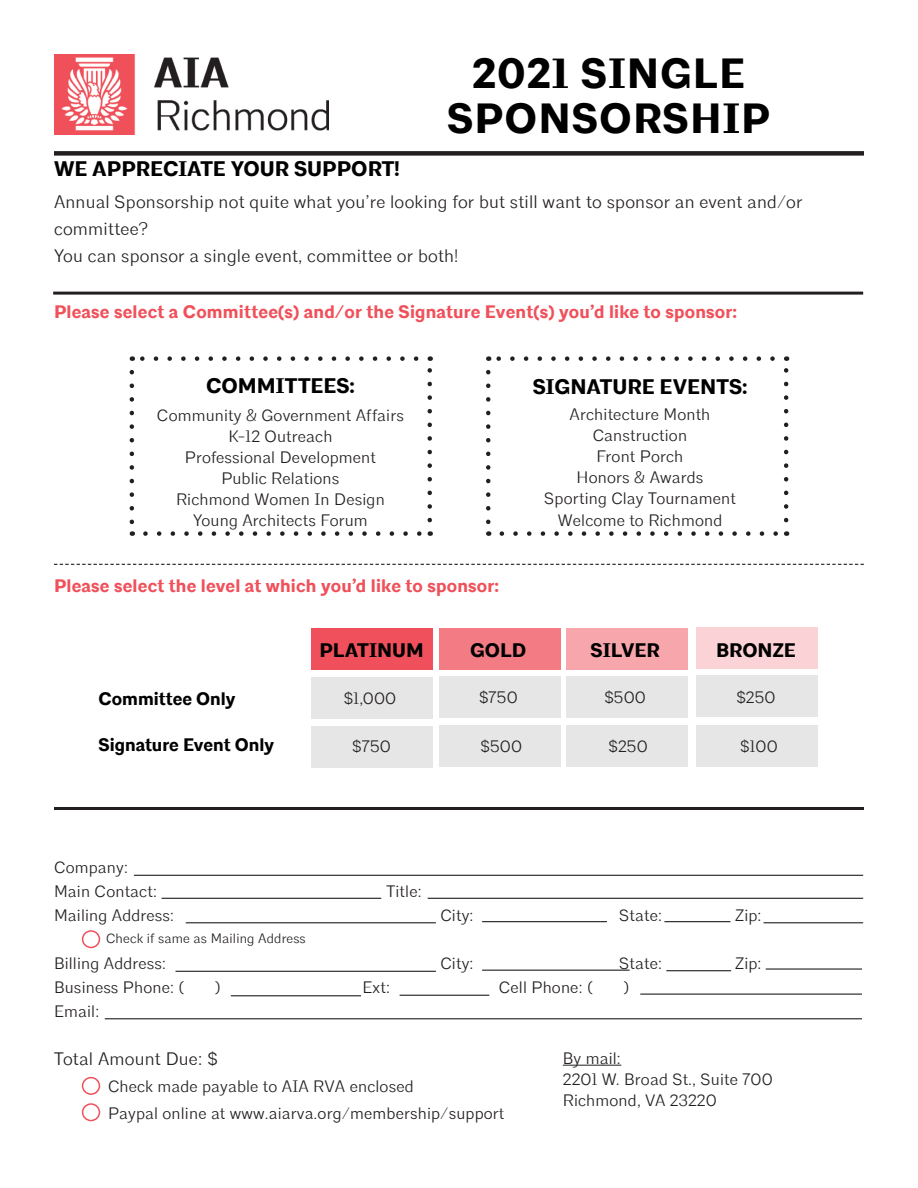
<style>
.page{position:relative;width:918px;height:1188px;background:#fff}
.page>*{position:absolute;margin:0;border:0;box-sizing:border-box;transform-origin:0 0}
.t1{font:700 42px/45px "Architype";letter-spacing:.025em;color:#000;text-align:center}
.t2{font:700 21px "Architype";color:#000}
.t3{font:700 19.5px "Architype";color:#000}
.t4{font:300 18px/27px "Architype";letter-spacing:.01em;color:#231f20}
.t5{font:700 18px "Architype";letter-spacing:.01em;color:#f0505a}
.t6{font:700 18px "Architype";color:#000}
.t7{font:300 16.5px/27px "Architype";letter-spacing:.01em;color:#231f20}
.t8{font:300 13.5px "Architype";letter-spacing:.01em;color:#231f20}
</style>
<div class="page">
<img style="left:54px;top:54px;width:274px;height:81px">
<hr style="left:53px;top:292px;width:810px;height:3px;background:#231f20">
<div style="left:54px;top:151px;width:810px;height:5px;background:#231f20"></div>
<svg style="left:54px;top:564px;width:810px;height:1px"></svg>
<div style="left:82px;top:1077px;width:18px;height:18px;border:2px solid #f0505a;border-radius:50%"></div>
<div style="left:82px;top:1103px;width:18px;height:18px;border:2px solid #f0505a;border-radius:50%"></div>
<hr style="left:563px;top:1065px;width:58px;height:1px;background:#231f20">
<hr style="left:134px;top:875px;width:729px;height:1px;background:#231f20">
<hr style="left:162px;top:898px;width:219px;height:1px;background:#231f20">
<hr style="left:186px;top:922px;width:250px;height:1px;background:#231f20">
<hr style="left:176px;top:971px;width:260px;height:1px;background:#231f20">
<hr style="left:428px;top:898px;width:435px;height:1px;background:#231f20">
<hr style="left:482px;top:921px;width:125px;height:1px;background:#231f20">
<hr style="left:482px;top:970px;width:148px;height:1px;background:#231f20">
<hr style="left:664px;top:921px;width:66px;height:1px;background:#231f20">
<hr style="left:666px;top:970px;width:65px;height:1px;background:#231f20">
<hr style="left:764px;top:922px;width:99px;height:1px;background:#231f20">
<hr style="left:766px;top:968px;width:96px;height:2px;background:#231f20">
<hr style="left:231px;top:995px;width:130px;height:1px;background:#231f20">
<hr style="left:400px;top:995px;width:89px;height:1px;background:#231f20">
<hr style="left:640px;top:994px;width:222px;height:1px;background:#231f20">
<hr style="left:105px;top:1018px;width:757px;height:1px;background:#231f20">
<div style="left:82px;top:930px;width:18px;height:18px;border:2px solid #f0505a;border-radius:50%"></div>
<div style="left:439px;top:677px;width:122px;height:41px;background:#e6e6e6"></div>
<div style="left:439px;top:726px;width:122px;height:41px;background:#e6e6e6"></div>
<div style="left:439px;top:628px;width:122px;height:41px;background:#f37b83"></div>
<div style="left:567px;top:677px;width:121px;height:41px;background:#e6e6e6"></div>
<div style="left:567px;top:726px;width:121px;height:41px;background:#e6e6e6"></div>
<div style="left:567px;top:628px;width:121px;height:41px;background:#f7a7ac"></div>
<div style="left:696px;top:676px;width:122px;height:41px;background:#e6e6e6"></div>
<div style="left:696px;top:725px;width:122px;height:41px;background:#e6e6e6"></div>
<div style="left:696px;top:628px;width:122px;height:41px;background:#fbd3d6"></div>
<div style="left:311px;top:677px;width:121px;height:41px;background:#e6e6e6"></div>
<div style="left:311px;top:726px;width:121px;height:41px;background:#e6e6e6"></div>
<div style="left:311px;top:629px;width:121px;height:41px;background:#f0505b"></div>
<svg style="left:502px;top:531px;width:276px;height:5px"></svg>
<svg style="left:496px;top:356px;width:277px;height:5px"></svg>
<svg style="left:486px;top:372px;width:4px;height:164px"></svg>
<svg style="left:784px;top:356px;width:4px;height:164px"></svg>
<svg style="left:145px;top:531px;width:277px;height:5px"></svg>
<svg style="left:140px;top:356px;width:276px;height:5px"></svg>
<svg style="left:130px;top:372px;width:4px;height:164px"></svg>
<svg style="left:428px;top:356px;width:4px;height:164px"></svg>
<hr style="left:54px;top:807px;width:810px;height:3px;background:#231f20">
<p class="t2" style="left:54px;top:156px;width:347px">WE APPRECIATE YOUR SUPPORT!</p>
<p class="t1" style="left:447px;top:52px;width:325px">2021 SINGLE<br>SPONSORSHIP</p>
<p class="t4" style="left:54px;top:188px;width:750px">Annual Sponsorship not quite what you’re looking for but still want to sponsor an event and/or committee?</p>
<p class="t4" style="left:54px;top:242px;width:406px">You can sponsor a single event, committee or both!</p>
<p class="t5" style="left:54px;top:301px;width:684px">Please select a Committee(s) and/or the Signature Event(s) you’d like to sponsor:</p>
<p class="t2" style="left:206px;top:373px;width:150px">COMMITTEES:</p>
<p class="t2" style="left:533px;top:374px;width:216px">SIGNATURE EVENTS:</p>
<p class="t7" style="left:157px;top:402px;width:249px">Community &amp; Government Affairs</p>
<p class="t7" style="left:228px;top:423px;width:106px">K-12 Outreach</p>
<p class="t7" style="left:185px;top:444px;width:193px">Professional Development</p>
<p class="t7" style="left:221px;top:465px;width:120px">Public Relations</p>
<p class="t7" style="left:176px;top:486px;width:210px">Richmond Women In Design</p>
<p class="t7" style="left:193px;top:507px;width:176px">Young Architects Forum</p>
<p class="t5" style="left:54px;top:575px;width:446px">Please select the level at which you’d like to sponsor:</p>
<p class="t7" style="left:570px;top:401px;width:142px">Architecture Month</p>
<p class="t7" style="left:593px;top:422px;width:96px">Canstruction</p>
<p class="t7" style="left:597px;top:443px;width:88px">Front Porch</p>
<p class="t7" style="left:577px;top:464px;width:128px">Honors &amp; Awards</p>
<p class="t7" style="left:544px;top:485px;width:193px">Sporting Clay Tournament</p>
<p class="t7" style="left:558px;top:507px;width:166px">Welcome to Richmond</p>
<p class="t3" style="left:319px;top:638px;width:106px">PLATINUM</p>
<p class="t3" style="left:470px;top:639px;width:58px">GOLD</p>
<p class="t3" style="left:590px;top:638px;width:71px">SILVER</p>
<p class="t3" style="left:716px;top:638px;width:81px">BRONZE</p>
<p class="t6" style="left:99px;top:687px;width:139px">Committee Only</p>
<p class="t7" style="left:344px;top:685px;width:54px">$1,000</p>
<p class="t7" style="left:479px;top:684px;width:40px">$750</p>
<p class="t7" style="left:604px;top:684px;width:43px">$500</p>
<p class="t7" style="left:736px;top:684px;width:41px">$250</p>
<p class="t6" style="left:99px;top:734px;width:177px">Signature Event Only</p>
<p class="t7" style="left:352px;top:733px;width:40px">$750</p>
<p class="t7" style="left:481px;top:733px;width:43px">$500</p>
<p class="t7" style="left:608px;top:733px;width:41px">$250</p>
<p class="t7" style="left:740px;top:733px;width:39px">$100</p>
<p class="t7" style="left:54px;top:854px;width:76px">Company:</p>
<p class="t7" style="left:54px;top:878px;width:105px">Main Contact:</p>
<p class="t7" style="left:387px;top:878px;width:37px">Title:</p>
<p class="t7" style="left:54px;top:902px;width:122px">Mailing Address:</p>
<p class="t7" style="left:441px;top:902px;width:35px">City:</p>
<p class="t7" style="left:619px;top:902px;width:45px">State:</p>
<p class="t7" style="left:735px;top:902px;width:28px">Zip:</p>
<p class="t7" style="left:54px;top:950px;width:114px">Billing Address:</p>
<p class="t7" style="left:441px;top:950px;width:35px">City:</p>
<p class="t7" style="left:619px;top:950px;width:45px">State:</p>
<p class="t7" style="left:735px;top:950px;width:28px">Zip:</p>
<p class="t7" style="left:54px;top:974px;width:132px">Business Phone: (</p>
<p class="t7" style="left:215px;top:974px;width:7px">)</p>
<p class="t7" style="left:362px;top:974px;width:29px">Ext:</p>
<p class="t7" style="left:499px;top:974px;width:96px">Cell Phone: (</p>
<p class="t7" style="left:623px;top:974px;width:7px">)</p>
<p class="t7" style="left:54px;top:998px;width:47px">Email:</p>
<p class="t4" style="left:54px;top:1046px;width:165px">Total Amount Due: $</p>
<p class="t7" style="left:108px;top:1073px;width:398px">Check made payable to AIA RVA enclosed<br>Paypal online at www.aiarva.org/membership/support</p>
<p class="t8" style="left:106px;top:931px;width:201px">Check if same as Mailing Address</p>
<p class="t7" style="left:563px;top:1045px;width:60px">By mail:</p>
<p class="t7" style="left:563px;top:1066px;width:211px">2201 W. Broad St., Suite 700</p>
<p class="t7" style="left:563px;top:1087px;width:155px">Richmond, VA 23220</p>
</div>
